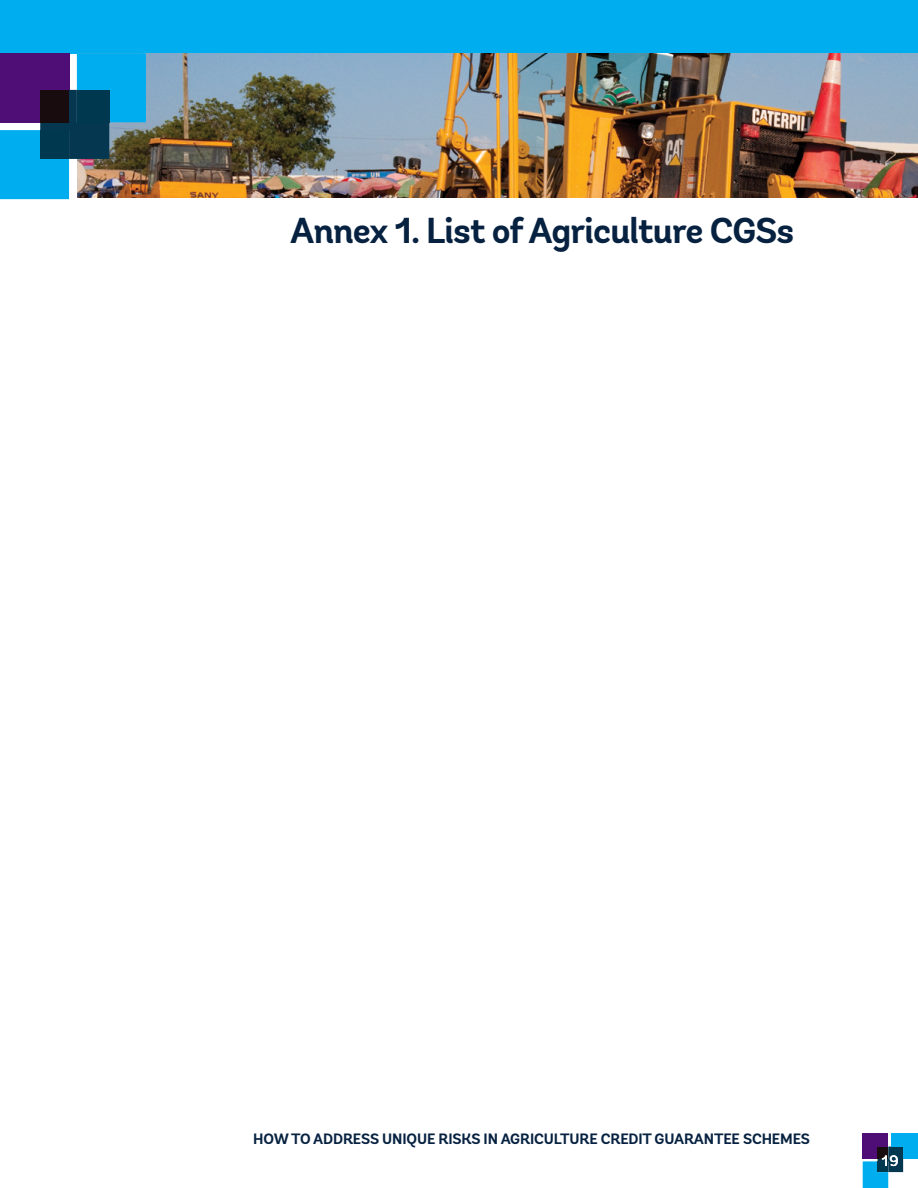
<style>
.page{position:relative;width:918px;height:1188px;background:#fff}
.page>*{position:absolute;margin:0;border:0;box-sizing:border-box;transform-origin:0 0}
.t1{font:700 36px "Andes";letter-spacing:-.025em;color:#072241}
.t2{font:700 15px "Andes";letter-spacing:-.01em;color:#072241}
.t3{font:15px "Andes";color:#fff}
</style>
<div class="page">
<div style="left:0;top:0;width:918px;height:53px;background:#00aeef"></div>
<div style="left:863px;top:1133px;width:25px;height:26px;background:#4f0d76"></div>
<div style="left:891px;top:1133px;width:27px;height:26px;background:#00aeef"></div>
<svg style="left:863px;top:1147px;width:40px;height:41px"></svg>
<div style="left:878px;top:1147px;width:10px;height:12px;background:#180c0f"></div>
<div style="left:891px;top:1147px;width:12px;height:12px;background:#003850"></div>
<div style="left:878px;top:1161px;width:10px;height:11px;background:#003850"></div>
<img style="left:109px;top:53px;width:809px;height:145px">
<div style="left:0;top:53px;width:69px;height:69px;background:#4f0d76"></div>
<div style="left:77px;top:53px;width:69px;height:69px;background:#00aeef"></div>
<svg style="left:0;top:90px;width:109px;height:109px"></svg>
<div style="left:40px;top:90px;width:29px;height:32px;background:#180c0f"></div>
<div style="left:77px;top:90px;width:32px;height:32px;background:#003850"></div>
<div style="left:40px;top:130px;width:29px;height:29px;background:#003850"></div>
<h1 class="t1" style="left:290px;top:208px;width:505px">Annex 1. List of Agriculture CGSs</h1>
<p class="t2" style="left:253px;top:1130px;width:558px">HOW TO ADDRESS UNIQUE RISKS IN AGRICULTURE CREDIT GUARANTEE SCHEMES</p>
<p class="t3" style="left:882px;top:1152px;width:18px">19</p>
</div>
